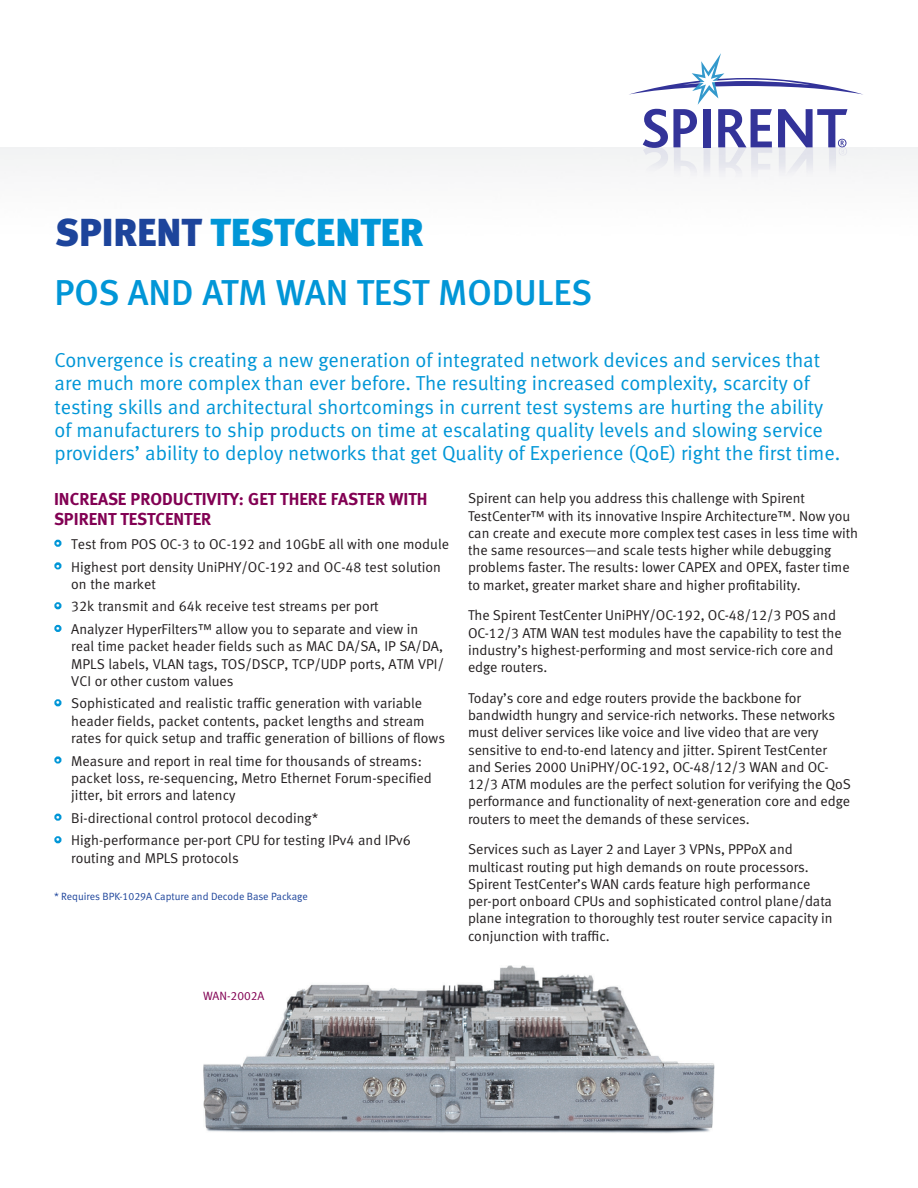
<style>
.page{position:relative;width:918px;height:1188px;background:#fff}
.page>*{position:absolute;margin:0;border:0;box-sizing:border-box;transform-origin:0 0}
.Product_name{font:39px "Meta Black LF";color:#0196d7}
.Product_Family{font:36px "Meta Medium LF";color:#0196d7}
.Intro_Paragraph{font:20.25px/23.2px "Meta Normal LF";color:#0196d7}
.SUBHEAD{font:17.25px/19.5px "Meta Bold LF";color:#820053}
.Body_Text{font:14.25px/17.2px "Meta Normal LF";color:#231f20}
.Donut_Bullet_2{font:14.25px/17.2px "Meta Normal LF";color:#231f20}
.Donut_Bullet{font:14.25px/17.2px "Meta Normal LF";color:#231f20}
.t1{font:12px "Meta Normal LF";color:#820053}
.Body_Text-2{font:10.5px "Meta Normal LF";color:#1d449b}
.s1{color:#1d449b}
</style>
<div class="page">
<svg style="left:629px;top:53px;width:234px;height:69px"></svg>
<img style="left:587px;top:122px;width:318px;height:92px">
<img style="left:203px;top:966px;width:512px;height:167px">
<div style="left:54px;top:540px;width:8px;height:7px;border:4px solid #0196d7;border-radius:50%"></div>
<div style="left:54px;top:562px;width:8px;height:7px;border:4px solid #0196d7;border-radius:50%"></div>
<div style="left:54px;top:602px;width:8px;height:7px;border:4px solid #0196d7;border-radius:50%"></div>
<div style="left:54px;top:625px;width:8px;height:7px;border:4px solid #0196d7;border-radius:50%"></div>
<div style="left:54px;top:699px;width:8px;height:7px;border:4px solid #0196d7;border-radius:50%"></div>
<div style="left:54px;top:756px;width:8px;height:8px;border:4px solid #0196d7;border-radius:50%"></div>
<div style="left:54px;top:814px;width:8px;height:7px;border:4px solid #0196d7;border-radius:50%"></div>
<div style="left:54px;top:836px;width:8px;height:7px;border:4px solid #0196d7;border-radius:50%"></div>
<p class="Product_name" style="left:55px;top:209px;width:370px"><span class="s1">SPIRENT</span> TESTCENTER</p>
<p class="Product_Family" style="left:55px;top:272px;width:539px">POS AND ATM WAN TEST MODULES</p>
<p class="Intro_Paragraph" style="left:55px;top:348px;width:787px">Convergence is creating a new generation of integrated network devices and services that are much more complex than ever before. The resulting increased complexity, scarcity of testing skills and architectural shortcomings in current test systems are hurting the ability of manufacturers to ship products on time at escalating quality levels and slowing service providers’ ability to deploy networks that get Quality of Experience (QoE) right the first time.</p>
<p class="Body_Text" style="left:468px;top:490px;width:392px">Spirent can help you address this challenge with Spirent TestCenter™ with its innovative Inspire Architecture™. Now you can create and execute more complex test cases in less time with the same resources—and scale tests higher while debugging problems faster. The results: lower CAPEX and OPEX, faster time to market, greater market share and higher profitability.</p>
<p class="Body_Text" style="left:468px;top:607px;width:375px">The Spirent TestCenter UniPHY/OC-192, OC-48/12/3 POS and OC-12/3 ATM WAN test modules have the capability to test the industry’s highest-performing and most service-rich core and edge routers.</p>
<p class="Body_Text" style="left:468px;top:689px;width:385px">Today’s core and edge routers provide the backbone for bandwidth hungry and service-rich networks. These networks must deliver services like voice and live video that are very sensitive to end-to-end latency and jitter. Spirent TestCenter and Series 2000 UniPHY/OC-192, OC-48/12/3 WAN and OC-12/3 ATM modules are the perfect solution for verifying the QoS performance and functionality of next-generation core and edge routers to meet the demands of these services.</p>
<p class="Body_Text" style="left:468px;top:841px;width:366px">Services such as Layer 2 and Layer 3 VPNs, PPPoX and multicast routing put high demands on route processors.<br>Spirent TestCenter’s WAN cards feature high performance per-port onboard CPUs and sophisticated control plane/data plane integration to thoroughly test router service capacity in conjunction with traffic.</p>
<p class="SUBHEAD" style="left:54px;top:489px;width:375px">INCREASE PRODUCTIVITY: GET THERE FASTER WITH<br>SPIRENT TESTCENTER</p>
<p class="Donut_Bullet_2" style="left:56px;top:535px;width:394px"><sup>•</sup> Test from POS OC-3 to OC-192 and 10GbE all with one module</p>
<p class="Donut_Bullet_2" style="left:71px;top:558px;width:371px;text-indent:-15px"><sup>•</sup> Highest port density UniPHY/OC-192 and OC-48 test solution on the market</p>
<p class="Donut_Bullet_2" style="left:56px;top:598px;width:324px"><sup>•</sup> 32k transmit and 64k receive test streams per port</p>
<p class="Donut_Bullet_2" style="left:71px;top:620px;width:374px;text-indent:-15px"><sup>•</sup> Analyzer HyperFilters™ allow you to separate and view in real time packet header fields such as MAC DA/SA, IP SA/DA, MPLS labels, VLAN tags, TOS/DSCP, TCP/UDP ports, ATM VPI/ VCI or other custom values</p>
<p class="Donut_Bullet_2" style="left:71px;top:695px;width:375px;text-indent:-15px"><sup>•</sup> Sophisticated and realistic traffic generation with variable header fields, packet contents, packet lengths and stream rates for quick setup and traffic generation of billions of flows</p>
<p class="Donut_Bullet_2" style="left:71px;top:752px;width:362px;text-indent:-15px"><sup>•</sup> Measure and report in real time for thousands of streams: packet loss, re-sequencing, Metro Ethernet Forum-specified jitter, bit errors and latency</p>
<p class="Donut_Bullet_2" style="left:56px;top:809px;width:264px"><sup>•</sup> Bi-directional control protocol decoding*</p>
<p class="Donut_Bullet" style="left:71px;top:832px;width:341px;text-indent:-15px"><sup>•</sup> High-performance per-port CPU for testing IPv4 and IPv6 routing and MPLS protocols</p>
<p class="Body_Text-2" style="left:54px;top:890px;width:255px">* Requires BPK-1029A Capture and Decode Base Package</p>
<p class="t1" style="left:203px;top:989px;width:63px">WAN-2002A</p>
</div>
